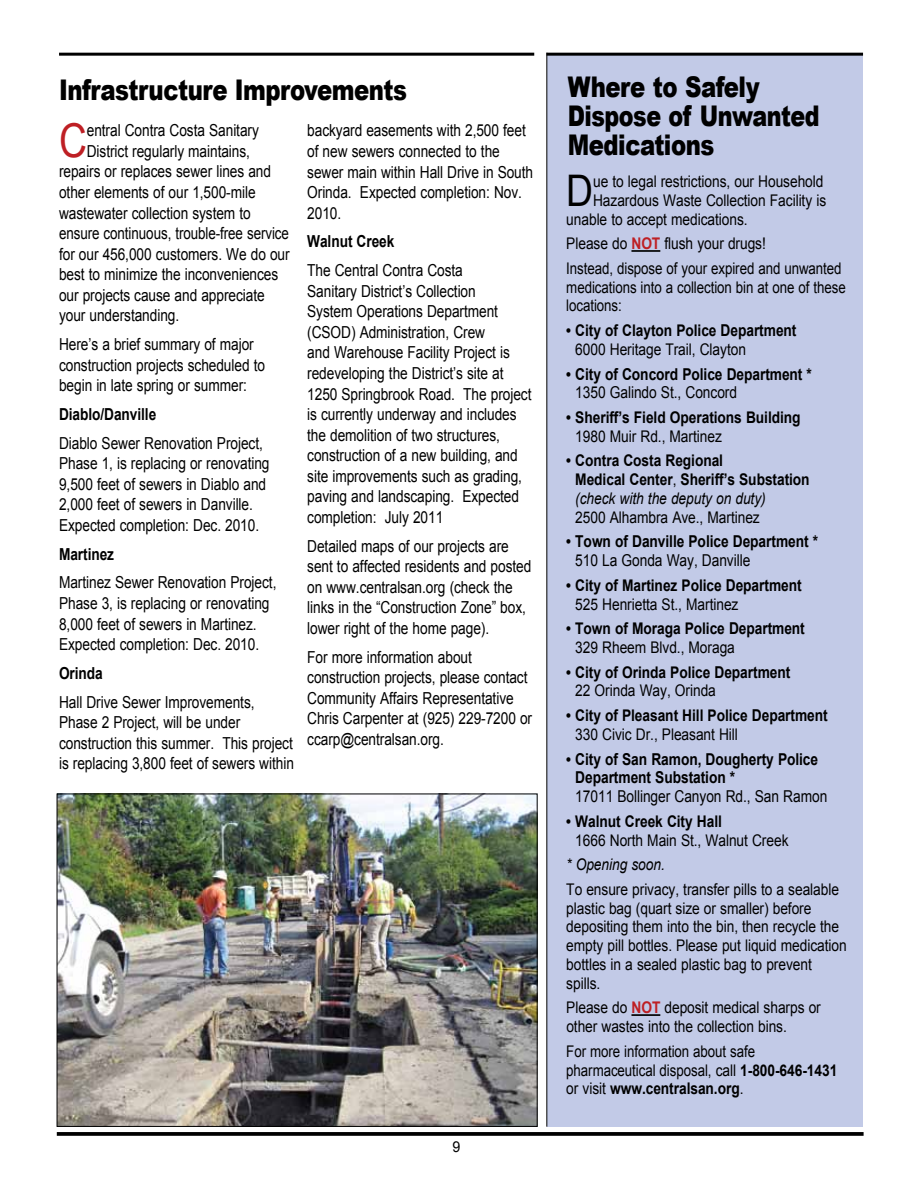
<style>
.page{position:relative;width:918px;height:1188px;background:#fff}
.page>*{position:absolute;margin:0;border:0;box-sizing:border-box;transform-origin:0 0}
.t1{font:46.65px "Arial";color:#be1f24;scale:.83 1}
.t2{font:43.5px "Arial";color:#000;scale:.86 1}
.t3{font:900 28.5px/29px "Arial";letter-spacing:-.02em;color:#000;scale:.8 1}
.t4{font:16.5px/20.5px "Arial";letter-spacing:-.005em;color:#000;scale:.83 1}
.t5{font:700 16.5px "Arial";letter-spacing:-.005em;color:#000;scale:.83 1}
.t6{font:16.5px "Arial";letter-spacing:-.005em;color:#000;scale:.81 1}
.t7{font:700 16.35px/18.8px "Arial";letter-spacing:-.005em;color:#000;scale:.84 1}
.t8{font:16.35px "Arial";letter-spacing:-.005em;color:#000;scale:.84 1}
.t9{font:16.05px/18.8px "Arial";letter-spacing:-.005em;color:#000;scale:.86 1}
.t10{font:700 16.05px/18.8px "Arial";letter-spacing:-.005em;color:#000;scale:.86 1}
.t11{font:16.05px/18.8px "Arial";letter-spacing:-.005em;color:#000;scale:.83 1}
.t12{font:italic 16.05px "Arial";letter-spacing:-.005em;color:#000;scale:.86 1}
.t13{font:15px "Arial";color:#000;scale:.95 1}
.s1{font-weight:700;color:#be1f24}
.s2{font-weight:700}
.s3{font-weight:700;font-size:16.35px}
.s4{font-weight:400}
.s5{font-weight:400;font-style:italic}
.s6{font-size:16.35px}
.s7{font-size:16.05px}
</style>
<div class="page">
<div style="left:547px;top:53px;width:316px;height:1074px;background:#c2cae7"></div>
<hr style="left:59px;top:53px;width:475px;height:3px;background:#000">
<hr style="left:547px;top:53px;width:316px;height:3px;background:#000">
<svg style="left:57px;top:1132px;width:807px;height:4px;background:#0f0f0f"></svg>
<hr style="left:631px;top:250px;width:29px;height:2px;background:#000">
<hr style="left:631px;top:1014px;width:29px;height:2px;background:#000">
<hr style="left:546px;top:53px;width:1px;height:1074px;background:#000">
<img style="left:59px;top:796px;width:477px;height:329px">
<div style="left:57px;top:794px;width:481px;height:333px;border:1px solid #000"></div>
<h3 class="t3" style="left:59px;top:75px;width:436px">Infrastructure Improvements</h3>
<h3 class="t3" style="left:568px;top:72px;width:316px">Where to Safely<br>Dispose of Unwanted<br>Medications</h3>
<h2 class="t2" style="left:566px;top:166px;width:33px">D</h2>
<p class="t9" style="left:593px;top:172px;width:269px">ue to legal restrictions, our Household</p>
<h1 class="t1" style="left:59px;top:114px;width:35px">C</h1>
<p class="t4" style="left:87px;top:120px;width:209px">entral Contra Costa Sanitary</p>
<p class="t4" style="left:307px;top:120px;width:274px">backyard easements with 2,500 feet of new sewers connected to the sewer main within Hall Drive in South<br>Orinda. Expected completion: Nov.<br>2010.</p>
<p class="t5" style="left:307px;top:232px;width:107px">Walnut Creek</p>
<p class="t4" style="left:307px;top:260px;width:272px">The Central Contra Costa<br>Sanitary District’s Collection<br>System Operations Department (CSOD) Administration, Crew<br>and Warehouse Facility Project is redeveloping the District’s site at<br>1250 Springbrook Road. The project is currently underway and includes the demolition of two structures, construction of a new building, and site improvements such as grading, paving and landscaping. Expected completion: July 2011</p>
<p class="t4" style="left:307px;top:536px;width:272px">Detailed maps of our projects are sent to affected residents and posted on www.centralsan.org (check the links in the “Construction Zone” box, lower right of the home page).</p>
<p class="t4" style="left:307px;top:647px;width:273px">For more information about construction projects, please contact<br>Community Affairs Representative<br>Chris Carpenter at (925) 229-7200 or ccarp@centralsan.org.</p>
<p class="t4" style="left:87px;top:141px;width:198px">District regularly maintains,</p>
<p class="t4" style="left:59px;top:161px;width:257px">repairs or replaces sewer lines and</p>
<p class="t4" style="left:59px;top:182px;width:238px">other elements of our 1,500-mile</p>
<p class="t4" style="left:59px;top:203px;width:233px">wastewater collection system to</p>
<p class="t6" style="left:59px;top:224px;width:285px">ensure continuous, trouble-free service</p>
<p class="t4" style="left:59px;top:244px;width:279px">for our 456,000 customers. We do our</p>
<p class="t4" style="left:59px;top:264px;width:266px">best to minimize the inconveniences</p>
<p class="t4" style="left:59px;top:285px;width:249px">our projects cause and appreciate</p>
<p class="t4" style="left:59px;top:305px;width:146px">your understanding.</p>
<p class="t4" style="left:59px;top:334px;width:250px">Here’s a brief summary of major construction projects scheduled to begin in late spring or summer:</p>
<p class="t5" style="left:59px;top:405px;width:119px">Diablo/Danville</p>
<p class="t4" style="left:59px;top:433px;width:255px">Diablo Sewer Renovation Project, Phase 1, is replacing or renovating 9,500 feet of sewers in Diablo and 2,000 feet of sewers in Danville.<br>Expected completion: Dec. 2010.</p>
<p class="t5" style="left:59px;top:545px;width:68px">Martinez</p>
<p class="t4" style="left:59px;top:572px;width:263px">Martinez Sewer Renovation Project, Phase 3, is replacing or renovating 8,000 feet of sewers in Martinez.<br>Expected completion: Dec. 2010.</p>
<p class="t5" style="left:59px;top:664px;width:54px">Orinda</p>
<p class="t4" style="left:59px;top:692px;width:285px">Hall Drive Sewer Improvements, Phase 2 Project, will be under construction this summer. This project is replacing 3,800 feet of sewers within</p>
<p class="t9" style="left:593px;top:191px;width:273px">Hazardous Waste Collection Facility is</p>
<p class="t9" style="left:566px;top:210px;width:212px">unable to accept medications.</p>
<p class="t9" style="left:566px;top:231px;width:322px;line-height:24.8px">Please do <span class="s1">NOT</span> flush your drugs!<br>Instead, dispose of your expired and unwanted</p>
<p class="t11" style="left:566px;top:278px;width:338px">medications into a collection bin at one of these locations:</p>
<p class="t9" style="left:575px;top:321px;width:259px;text-indent:-9px"><span class="s2">• City of Clayton Police</span> <span class="s3">Department<br></span>6000 Heritage Trail, Clayton</p>
<p class="t7" style="left:566px;top:364px;width:294px">• City of Concord Police Department *</p>
<p class="t8" style="left:575px;top:383px;width:194px">1350 Galindo St., Concord</p>
<p class="t10" style="left:566px;top:408px;width:274px">• Sheriff’s Field Operations Building</p>
<p class="t9" style="left:575px;top:427px;width:172px">1980 Muir Rd., Martinez</p>
<p class="t10" style="left:575px;top:451px;width:274px;text-indent:-9px">• Contra Costa Regional<br>Medical Center<span class="s4">,</span> Sheriff’s Substation <span class="s5">(check with the deputy on duty)</span></p>
<p class="t9" style="left:575px;top:508px;width:216px">2500 Alhambra Ave., Martinez</p>
<p class="t7" style="left:566px;top:532px;width:301px">• Town of Danville Police Department *</p>
<p class="t8" style="left:575px;top:551px;width:210px">510 La Gonda Way, Danville</p>
<p class="t9" style="left:575px;top:576px;width:265px;text-indent:-9px"><span class="s2">• City of Martinez Police</span> <span class="s3">Department<br></span>525 Henrietta St., Martinez</p>
<p class="t9" style="left:575px;top:619px;width:268px;text-indent:-9px"><span class="s2">• Town of Moraga Police</span> <span class="s3">Department<br></span>329 Rheem Blvd., Moraga</p>
<p class="t10" style="left:575px;top:663px;width:252px;text-indent:-9px">• City of Orinda Police <span class="s6">Department<br></span><span class="s4">22 Orinda Way, Orinda</span></p>
<p class="t10" style="left:575px;top:706px;width:295px;text-indent:-9px">• City of Pleasant Hill Police <span class="s6">Department<br></span><span class="s4">330 Civic Dr., Pleasant Hill</span></p>
<p class="t7" style="left:575px;top:749px;width:291px;text-indent:-9px"><span class="s7">•</span> City of San Ramon, Dougherty Police<br>Department Substation *</p>
<p class="t8" style="left:575px;top:787px;width:302px">17011 Bollinger Canyon Rd., San Ramon</p>
<p class="t10" style="left:566px;top:812px;width:182px">• Walnut Creek City Hall</p>
<p class="t9" style="left:575px;top:831px;width:249px">1666 North Main St., Walnut Creek</p>
<p class="t12" style="left:566px;top:856px;width:116px">* Opening soon.</p>
<p class="t9" style="left:566px;top:880px;width:328px">To ensure privacy, transfer pills to a sealable plastic bag (quart size or smaller) before depositing them into the bin, then recycle the empty pill bottles. Please put liquid medication bottles in a sealed plastic bag to prevent spills.</p>
<p class="t9" style="left:566px;top:998px;width:297px">Please do <span class="s1">NOT</span> deposit medical sharps or other wastes into the collection bins.</p>
<p class="t11" style="left:566px;top:1042px;width:328px">For more information about safe pharmaceutical disposal, call <span class="s2">1-800-646-1431 </span>or visit <span class="s2">www.centralsan.org</span>.</p>
<p class="t13" style="left:453px;top:1138px;width:10px">9</p>
</div>
